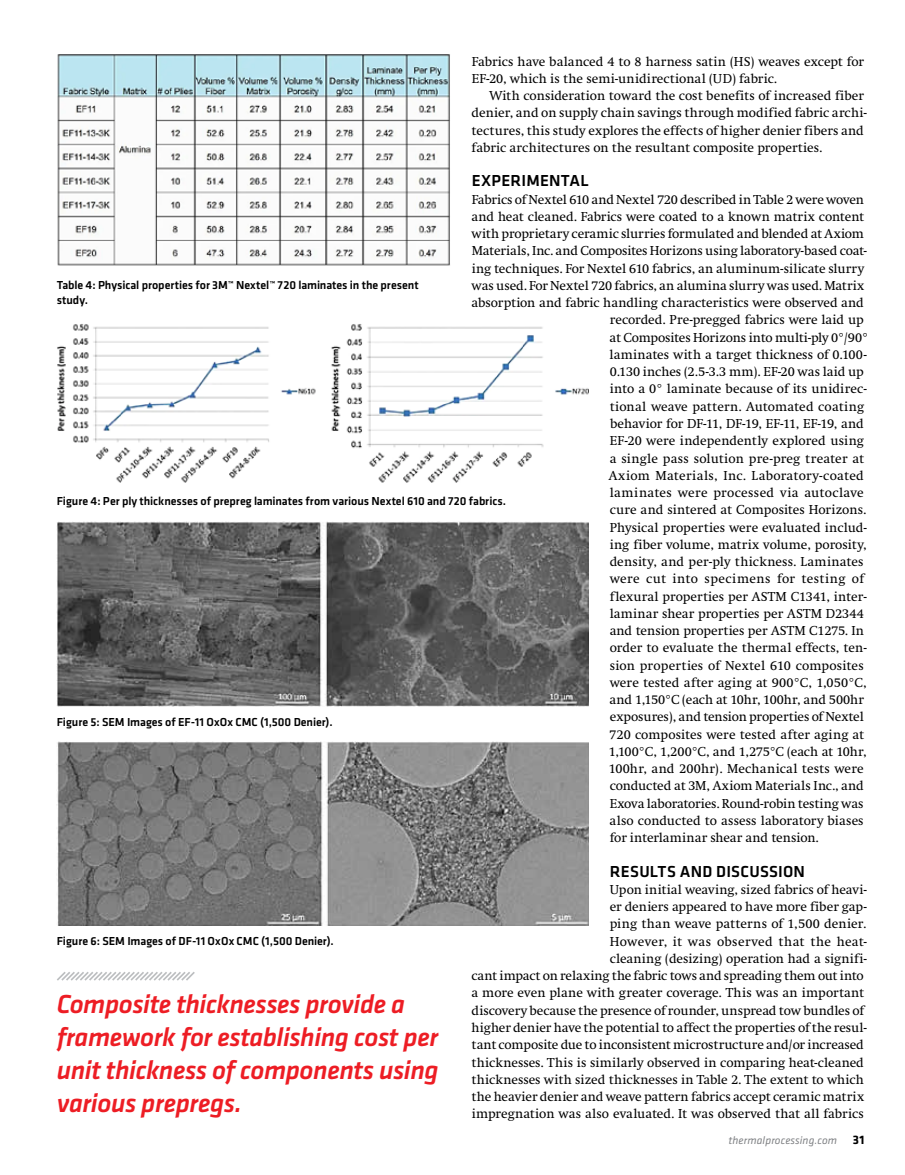
<style>
.page{position:relative;width:905px;height:1175px;background:#fff}
.page>*{position:absolute;margin:0;border:0;box-sizing:border-box;transform-origin:0 0}
.t1{font:italic 500 27px/33px "Klavika Basic";letter-spacing:-.015em;color:#ed1d24}
.t2{font:500 16.5px "Klavika Basic";letter-spacing:.015em;color:#000}
.t3{font:13.5px/17.2px "Swift";color:#000}
.t4{font:13.5px "Swift";letter-spacing:.02em;color:#000}
.t5{font:13.5px "Swift";letter-spacing:.025em;color:#000}
.t6{font:13.5px "Swift";letter-spacing:.03em;color:#000}
.t7{font:500 12px/15px "Klavika Basic";letter-spacing:-.005em;color:#000}
.t8{font:italic 11.25px "Klavika Basic";letter-spacing:.01em;color:#808285}
.s1{font-weight:700;font-style:normal;font-size:12.75px;color:#000}
</style>
<div class="page">
<img style="left:57px;top:54px;width:393px;height:212px">
<img style="left:57px;top:324px;width:531px;height:159px">
<img style="left:57px;top:522px;width:531px;height:184px">
<img style="left:57px;top:741px;width:531px;height:184px">
<svg style="left:57px;top:972px;width:138px;height:9px"></svg>
<p class="t3" style="left:471px;top:53px;width:394px">Fabrics have balanced 4 to 8 harness satin (HS) weaves except for<br>EF-20, which is the semi-unidirectional (UD) fabric.</p>
<p class="t3" style="left:471px;top:87px;width:396px;text-indent:18px">With consideration toward the cost benefits of increased fiber denier, and on supply chain savings through modified fabric archi&shy;tectures, this study explores the effects of higher denier fibers and fabric architectures on the resultant composite properties.</p>
<p class="t2" style="left:471px;top:170px;width:119px">EXPERIMENTAL</p>
<p class="t3" style="left:471px;top:191px;width:394px">Fabrics of Nextel 610 and Nextel 720 described in Table 2 were woven</p>
<p class="t3" style="left:471px;top:208px;width:394px">and heat cleaned. Fabrics were coated to a known matrix content</p>
<p class="t3" style="left:471px;top:225px;width:394px">with proprietary ceramic slurries formulated and blended at Axiom</p>
<p class="t3" style="left:471px;top:243px;width:396px">Materials, Inc. and Composites Horizons using laboratory-based coat-</p>
<p class="t3" style="left:471px;top:260px;width:394px">ing techniques. For Nextel 610 fabrics, an aluminum-silicate slurry</p>
<p class="t3" style="left:471px;top:277px;width:394px">was used. For Nextel 720 fabrics, an alumina slurry was used. Matrix</p>
<p class="t3" style="left:471px;top:294px;width:394px">absorption and fabric handling characteristics were observed and</p>
<p class="t3" style="left:609px;top:312px;width:255px">recorded. Pre-pregged fabrics were laid up</p>
<p class="t3" style="left:609px;top:329px;width:260px">at Composites Horizons into multi-ply 0°/90°</p>
<p class="t3" style="left:609px;top:346px;width:258px">laminates with a target thickness of 0.100-</p>
<p class="t3" style="left:610px;top:363px;width:255px">0.130 inches (2.5-3.3 mm). EF-20 was laid up</p>
<p class="t3" style="left:609px;top:381px;width:258px">into a 0° laminate because of its unidirec-</p>
<p class="t3" style="left:609px;top:398px;width:256px">tional weave pattern. Automated coating</p>
<p class="t3" style="left:610px;top:415px;width:255px">behavior for DF-11, DF-19, EF-11, EF-19, and</p>
<p class="t3" style="left:610px;top:432px;width:256px">EF-20 were independently explored using</p>
<p class="t3" style="left:609px;top:450px;width:256px">a single pass solution pre-preg treater at</p>
<p class="t4" style="left:608px;top:468px;width:257px">Axiom Materials, Inc. Laboratory-coated</p>
<p class="t5" style="left:609px;top:485px;width:255px">laminates were processed via autoclave</p>
<p class="t3" style="left:609px;top:501px;width:258px">cure and sintered at Composites Horizons.</p>
<p class="t3" style="left:610px;top:519px;width:258px">Physical properties were evaluated includ-</p>
<p class="t3" style="left:609px;top:536px;width:258px">ing fiber volume, matrix volume, porosity,</p>
<p class="t3" style="left:609px;top:553px;width:255px">density, and per-ply thickness. Laminates</p>
<p class="t6" style="left:609px;top:571px;width:256px">were cut into specimens for testing of</p>
<p class="t3" style="left:609px;top:588px;width:258px">flexural properties per ASTM C1341, inter-</p>
<p class="t3" style="left:609px;top:605px;width:256px">laminar shear properties per ASTM D2344</p>
<p class="t3" style="left:609px;top:622px;width:256px">and tension properties per ASTM C1275. In</p>
<p class="t3" style="left:609px;top:639px;width:258px">order to evaluate the thermal effects, ten-</p>
<p class="t3" style="left:609px;top:657px;width:255px">sion properties of Nextel 610 composites</p>
<p class="t3" style="left:609px;top:674px;width:258px">were tested after aging at 900°C, 1,050°C,</p>
<p class="t3" style="left:609px;top:691px;width:256px">and 1,150°C (each at 10hr, 100hr, and 500hr</p>
<p class="t3" style="left:609px;top:708px;width:256px">exposures), and tension properties of Nextel</p>
<p class="t3" style="left:609px;top:726px;width:256px">720 composites were tested after aging at</p>
<p class="t3" style="left:608px;top:743px;width:259px">1,100°C, 1,200°C, and 1,275°C (each at 10hr,</p>
<p class="t3" style="left:608px;top:760px;width:256px">100hr, and 200hr). Mechanical tests were</p>
<p class="t3" style="left:609px;top:777px;width:256px">conducted at 3M, Axiom Materials Inc., and</p>
<p class="t3" style="left:610px;top:795px;width:255px">Exova laboratories. Round-robin testing was</p>
<p class="t3" style="left:609px;top:812px;width:255px">also conducted to assess laboratory biases</p>
<p class="t3" style="left:609px;top:829px;width:210px">for interlaminar shear and tension.</p>
<p class="t2" style="left:609px;top:860px;width:197px">RESULTS AND DISCUSSION</p>
<p class="t3" style="left:471px;top:881px;width:396px;text-align:right">Upon initial weaving, sized fabrics of heavi-<br>er deniers appeared to have more fiber gap-<br>ping than weave patterns of 1,500 denier.<br>However, it was observed that the heat-<br>cleaning (desizing) operation had a signifi-<br>cant impact on relaxing the fabric tows and spreading them out into a more even plane with greater coverage. This was an important discovery because the presence of rounder, unspread tow bundles of higher denier have the potential to affect the properties of the resul&shy;tant composite due to inconsistent microstructure and/or increased thicknesses. This is similarly observed in comparing heat-cleaned thicknesses with sized thicknesses in Table 2. The extent to which the heavier denier and weave pattern fabrics accept ceramic matrix impregnation was also evaluated. It was observed that all fabrics</p>
<p class="t7" style="left:57px;top:278px;width:363px">Table 4: Physical properties for 3M™ Nextel™ 720 laminates in the present study.</p>
<p class="t7" style="left:57px;top:493px;width:451px">Figure 4: Per ply thicknesses of prepreg laminates from various Nextel 610 and 720 fabrics.</p>
<p class="t7" style="left:57px;top:714px;width:277px">Figure 5: SEM Images of EF-11 OxOx CMC (1,500 Denier).</p>
<p class="t7" style="left:57px;top:933px;width:278px">Figure 6: SEM Images of DF-11 OxOx CMC (1,500 Denier).</p>
<h1 class="t1" style="left:57px;top:987px;width:383px">Composite thicknesses provide a framework for establishing cost per unit thickness of components using various prepregs.</h1>
<p class="t8" style="left:728px;top:1133px;width:137px">thermalprocessing.com <span class="s1">31</span></p>
</div>
